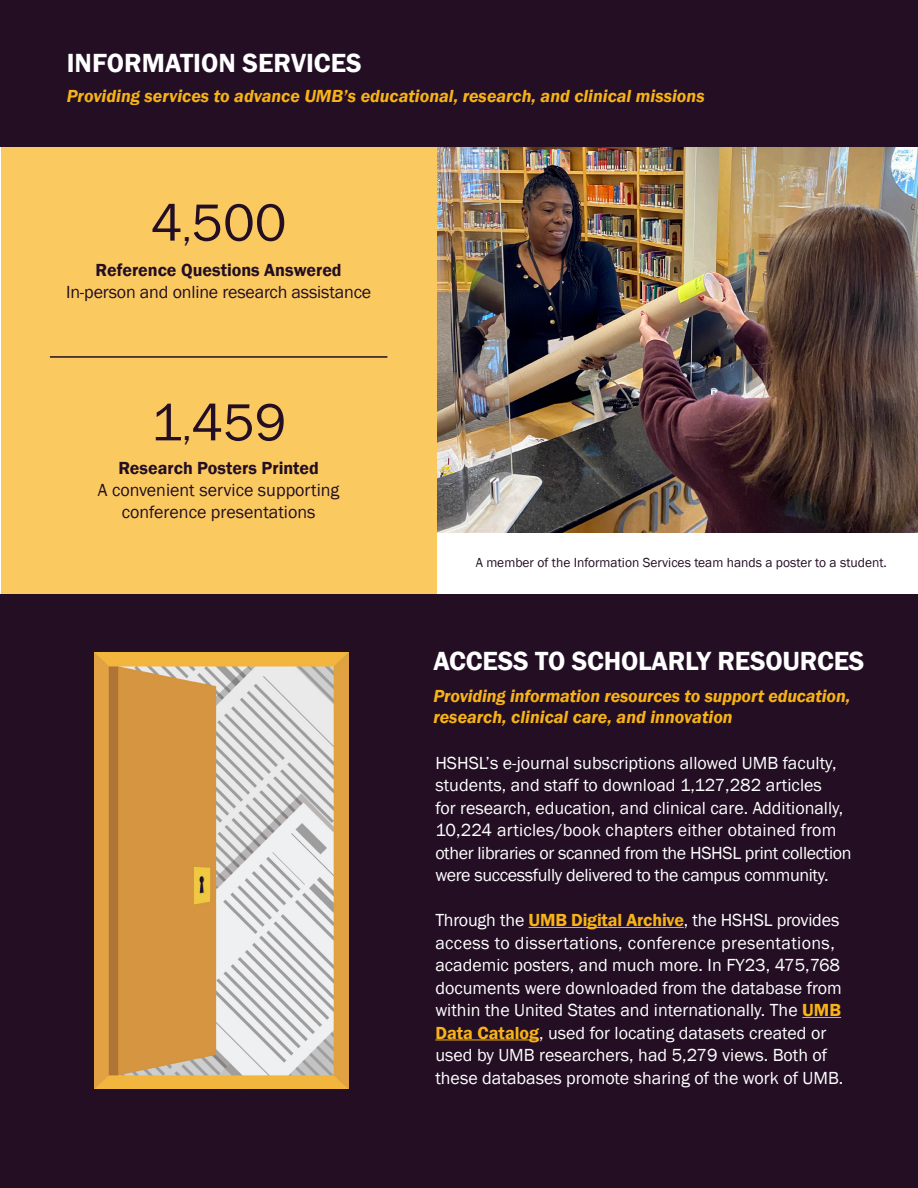
<style>
.page{position:relative;width:918px;height:1188px;background:#fff}
.page>*{position:absolute;margin:0;border:0;box-sizing:border-box;transform-origin:0 0}
.t1{font:54px "Franklin Gothic";color:#230e23}
.t2{font:600 27px "Franklin Gothic";letter-spacing:-.01em;color:#fff}
.t3{font:18px/22.5px "Franklin Gothic";color:#fff}
.t4{font:italic 600 18px/21.6px "Franklin Gothic";color:#f7b317}
.t5{font:18px/22.5px "Franklin Gothic";letter-spacing:.02em;color:#fff}
.t6{font:18px "Franklin Gothic";color:#230e23}
.t7{font:600 18px "Franklin Gothic";color:#230e23}
.t8{font:13.5px "Franklin Gothic";color:#230e23}
.s1{font-size:36px}
.s2{font-weight:600;color:#f7b317}
</style>
<div class="page">
<img style="left:436px;top:147px;width:482px;height:385px">
<div style="left:1px;top:147px;width:435px;height:447px;background:#faca61"></div>
<hr style="left:50px;top:356px;width:337px;height:2px;background:#230e23">
<div style="left:0;top:0;width:918px;height:147px;background:#230e23"></div>
<div style="left:0;top:594px;width:918px;height:594px;background:#230e23"></div>
<hr style="left:529px;top:927px;width:155px;height:1px;background:#f7b317">
<hr style="left:802px;top:1017px;width:39px;height:1px;background:#f7b317">
<hr style="left:435px;top:1040px;width:104px;height:1px;background:#f7b317">
<img style="left:95px;top:652px;width:254px;height:436px">
<p class="t2" style="left:67px;top:47px;width:297px">INFORMATION SERVICES</p>
<p class="t4" style="left:67px;top:85px;width:639px">Providing services to advance UMB’s educational, research, and clinical missions</p>
<p class="t1" style="left:151px;top:189px;width:137px">4<span class="s1">,</span>500</p>
<p class="t7" style="left:96px;top:259px;width:248px">Reference Questions Answered</p>
<p class="t6" style="left:66px;top:281px;width:307px">In-person and online research assistance</p>
<p class="t1" style="left:151px;top:389px;width:137px">1<span class="s1">,</span>459</p>
<p class="t7" style="left:118px;top:457px;width:202px">Research Posters Printed</p>
<p class="t6" style="left:98px;top:479px;width:243px">A convenient service supporting</p>
<p class="t6" style="left:122px;top:500px;width:195px">conference presentations</p>
<p class="t8" style="left:476px;top:554px;width:413px">A member of the Information Services team hands a poster to a student.</p>
<p class="t2" style="left:434px;top:645px;width:433px">ACCESS TO SCHOLARLY RESOURCES</p>
<p class="t4" style="left:434px;top:685px;width:418px">Providing information resources to support education, research, clinical care, and innovation</p>
<p class="t3" style="left:435px;top:752px;width:418px">HSHSL’s e-journal subscriptions allowed UMB faculty, students, and staff to download 1,127,282 articles<br>for research, education, and clinical care. Additionally, 10,224 articles/book chapters either obtained from other libraries or scanned from the HSHSL print collection were successfully delivered to the campus community.</p>
<p class="t5" style="left:435px;top:909px;width:406px">Through the <span class="s2">UMB Digital Archive</span>, the HSHSL provides access to dissertations, conference presentations,</p>
<p class="t3" style="left:435px;top:954px;width:406px">academic posters, and much more. In FY23, 475,768</p>
<p class="t3" style="left:435px;top:977px;width:410px">documents were downloaded from the database from within the United States and internationally. The <span class="s2">UMB Data Catalog</span>, used for locating datasets created or used by UMB researchers, had 5,279 views. Both of these databases promote sharing of the work of UMB.</p>
</div>
